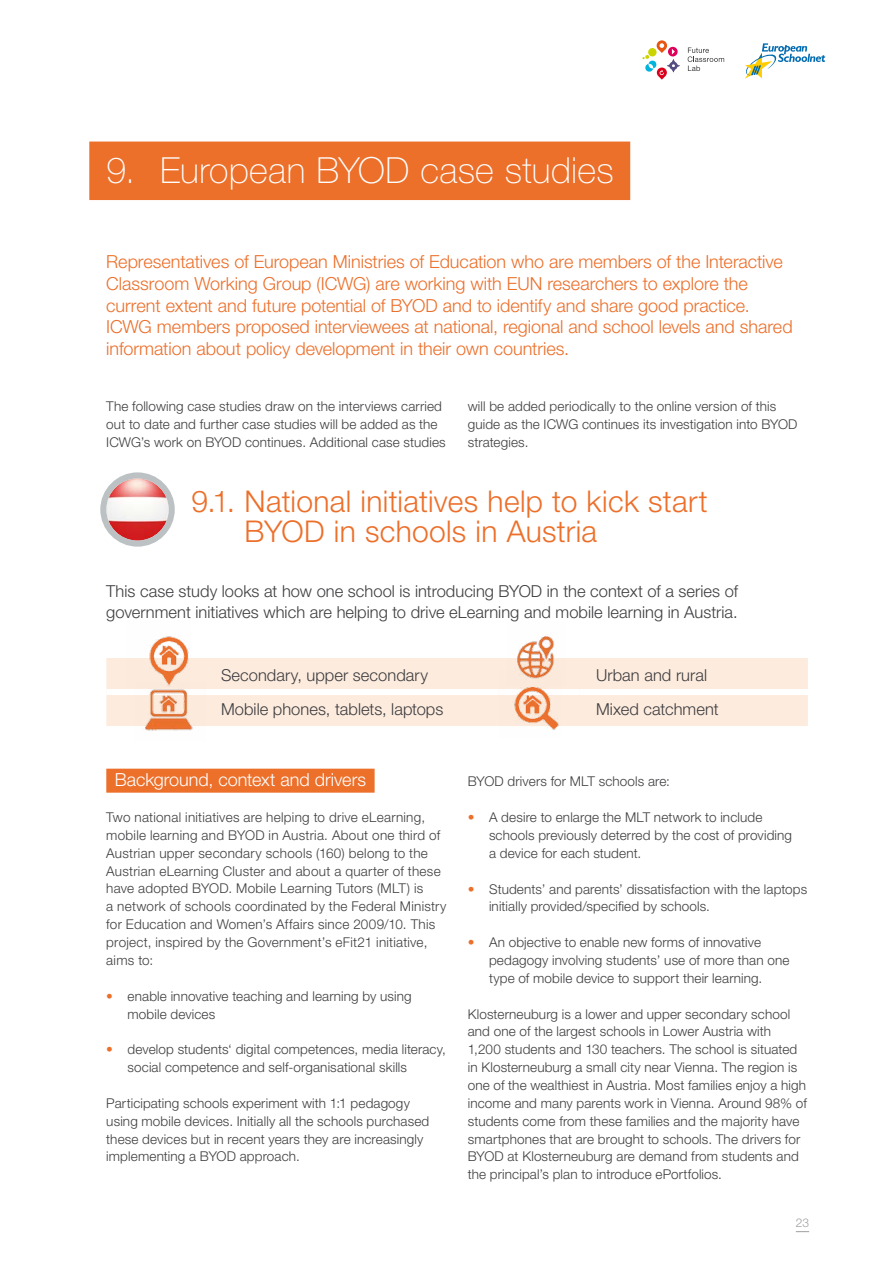
<style>
.page{position:relative;width:893px;height:1263px;background:#fff}
.page>*{position:absolute;margin:0;border:0;box-sizing:border-box;transform-origin:0 0}
.t1{font:100 36px "Helvetica Neue LT Pro";letter-spacing:.005em;color:#fff}
.t2{font:300 30px/30px "Helvetica Neue LT Pro";letter-spacing:.01em;color:#ec6f2a}
.t3{font:300 18px/21.6px "Helvetica Neue LT Pro";color:#ec6f2a}
.t4{font:300 18px "Helvetica Neue LT Pro";color:#fff}
.t5{font:300 16.5px/21px "Helvetica Neue LT Pro";color:#3e3d40}
.t6{font:300 13.5px/17.9px "Helvetica Neue LT Pro";letter-spacing:.01em;color:#3e3d40}
.t7{font:300 12px "Helvetica Neue LT Pro";color:#9c9e9f}
.s1{color:#ec6f2a}
</style>
<div class="page">
<svg style="left:796px;top:1231px;width:13px;height:1px"></svg>
<svg style="left:688px;top:47px;width:36px;height:24px"></svg>
<svg style="left:642px;top:40px;width:38px;height:40px"></svg>
<svg style="left:745px;top:43px;width:80px;height:36px"></svg>
<div style="left:89px;top:142px;width:541px;height:58px;background:#ec6f2a"></div>
<div style="left:106px;top:658px;width:702px;height:68px;background:#fdecde"></div>
<div style="left:106px;top:689px;width:98px;height:6px;background:#fff"></div>
<div style="left:204px;top:689px;width:294px;height:6px;background:#fff"></div>
<div style="left:498px;top:689px;width:81px;height:6px;background:#fff"></div>
<div style="left:579px;top:689px;width:229px;height:6px;background:#fff"></div>
<div style="left:106px;top:769px;width:269px;height:24px;background:#ec6f2a"></div>
<img style="left:508px;top:636px;width:58px;height:50px">
<img style="left:126px;top:636px;width:64px;height:52px">
<img style="left:135px;top:683px;width:70px;height:48px">
<img style="left:500px;top:670px;width:61px;height:60px">
<div style="left:103px;top:475px;width:69px;height:69px;background:#bcc1c3;border-radius:50%"></div>
<img style="left:106px;top:478px;width:63px;height:63px;border-radius:31px">
<div style="left:100px;top:472px;width:75px;height:75px;border:6px solid #bcc1c3;border-radius:50%"></div>
<h1 class="t1" style="left:106px;top:150px;width:509px">9. European BYOD case studies</h1>
<p class="t3" style="left:106px;top:251px;width:688px">Representatives of European Ministries of Education who are members of the Interactive Classroom Working Group (ICWG) are working with EUN researchers to explore the current extent and future potential of BYOD and to identify and share good practice.<br>ICWG members proposed interviewees at national, regional and school levels and shared information about policy development in their own countries.</p>
<p class="t6" style="left:106px;top:397px;width:341px">The following case studies draw on the interviews carried out to date and further case studies will be added as the<br>ICWG’s work on BYOD continues. Additional case studies</p>
<p class="t6" style="left:468px;top:397px;width:331px">will be added periodically to the online version of this guide as the ICWG continues its investigation into BYOD strategies.</p>
<h2 class="t2" style="left:245px;top:486px;width:465px;text-indent:-53px">9.1. National initiatives help to kick start<br>BYOD in schools in Austria</h2>
<p class="t5" style="left:106px;top:580px;width:633px">This case study looks at how one school is introducing BYOD in the context of a series of government initiatives which are helping to drive eLearning and mobile learning in Austria.</p>
<p class="t5" style="left:221px;top:664px;width:208px">Secondary, upper secondary</p>
<p class="t5" style="left:596px;top:664px;width:112px">Urban and rural</p>
<p class="t5" style="left:221px;top:698px;width:224px">Mobile phones, tablets, laptops</p>
<p class="t5" style="left:596px;top:698px;width:124px">Mixed catchment</p>
<h3 class="t4" style="left:115px;top:769px;width:253px">Background, context and drivers</h3>
<p class="t6" style="left:106px;top:808px;width:342px">Two national initiatives are helping to drive eLearning, mobile learning and BYOD in Austria. About one third of Austrian upper secondary schools (160) belong to the Austrian eLearning Cluster and about a quarter of these have adopted BYOD. Mobile Learning Tutors (MLT) is<br>a network of schools coordinated by the Federal Ministry for Education and Women’s Affairs since 2009/10. This project, inspired by the Government’s eFit21 initiative, aims to:</p>
<p class="t6" style="left:128px;top:987px;width:286px;text-indent:-21px"><span class="s1">•</span> enable innovative teaching and learning by using mobile devices</p>
<p class="t6" style="left:128px;top:1040px;width:320px;text-indent:-21px"><span class="s1">•</span> develop students‘ digital competences, media literacy, social competence and self-organisational skills</p>
<p class="t6" style="left:106px;top:1094px;width:325px">Participating schools experiment with 1:1 pedagogy using mobile devices. Initially all the schools purchased these devices but in recent years they are increasingly implementing a BYOD approach.</p>
<p class="t6" style="left:468px;top:772px;width:204px">BYOD drivers for MLT schools are:</p>
<p class="t6" style="left:489px;top:808px;width:304px;text-indent:-21px"><span class="s1">•</span> A desire to enlarge the MLT network to include schools previously deterred by the cost of providing a device for each student.</p>
<p class="t6" style="left:489px;top:879px;width:320px;text-indent:-21px"><span class="s1">•</span> Students’ and parents’ dissatisfaction with the laptops initially provided/specified by schools.</p>
<p class="t6" style="left:489px;top:933px;width:302px;text-indent:-21px"><span class="s1">•</span> An objective to enable new forms of innovative pedagogy involving students’ use of more than one type of mobile device to support their learning.</p>
<p class="t6" style="left:468px;top:1004px;width:341px">Klosterneuburg is a lower and upper secondary school and one of the largest schools in Lower Austria with 1,200 students and 130 teachers. The school is situated in Klosterneuburg a small city near Vienna. The region is one of the wealthiest in Austria. Most families enjoy a high income and many parents work in Vienna. Around 98% of students come from these families and the majority have smartphones that are brought to schools. The drivers for BYOD at Klosterneuburg are demand from students and the principal’s plan to introduce ePortfolios.</p>
<p class="t7" style="left:796px;top:1215px;width:15px">23</p>
</div>
